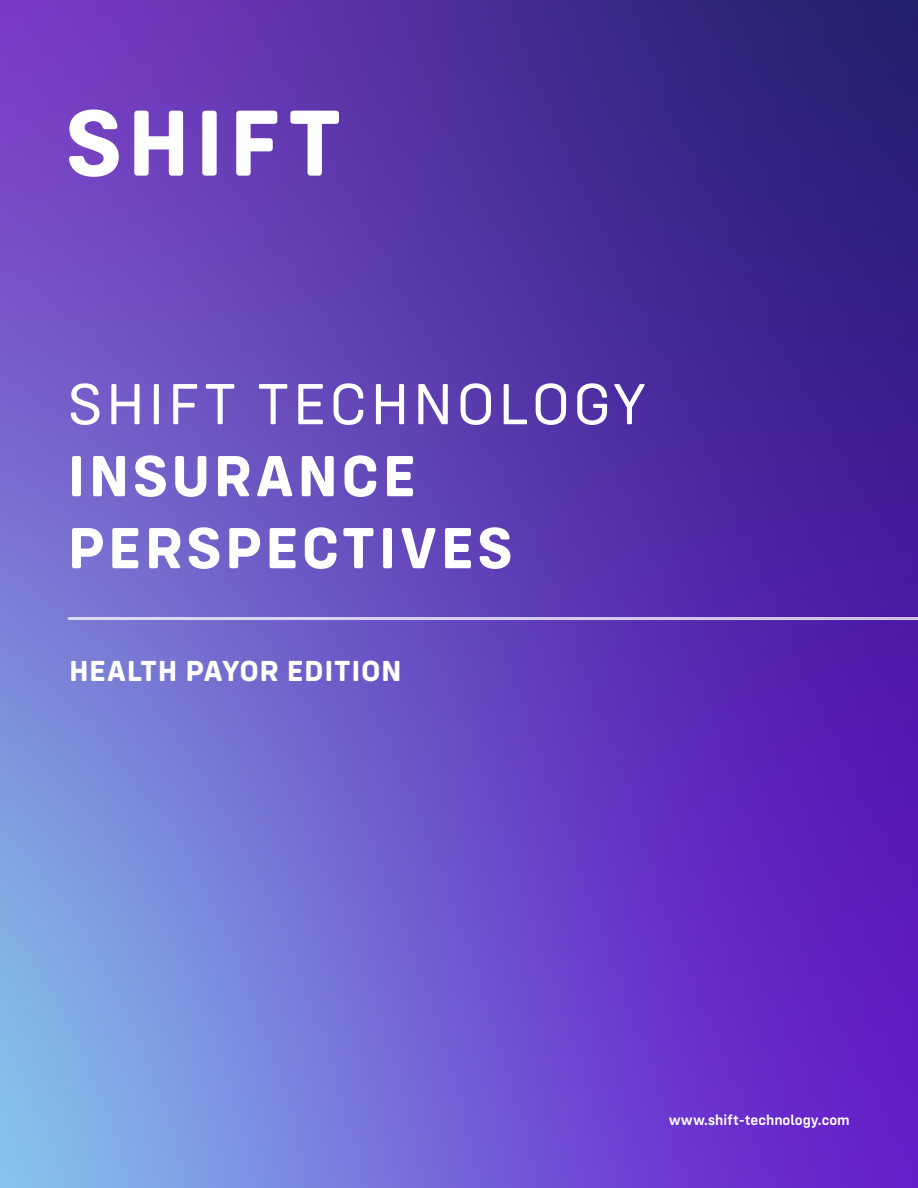
<style>
.page{position:relative;width:918px;height:1188px;background:#fff}
.page>*{position:absolute;margin:0;border:0;box-sizing:border-box;transform-origin:0 0}
.t1{font:700 60px/72px "Config Rounded";letter-spacing:.05em;color:#fff}
.t2{font:60px "Config Rounded";letter-spacing:.05em;color:#fff}
.t3{font:700 30px "Config Rounded";letter-spacing:.02em;color:#fff}
.t4{font:600 15px "Config Rounded";color:#fff}
</style>
<div class="page">
<img style="left:0;top:0;width:918px;height:1188px">
<svg style="left:69px;top:110px;width:270px;height:66px"></svg>
<hr style="left:69px;top:617px;width:849px;height:3px;background:#fff">
<h1 class="t2" style="left:68px;top:369px;width:581px">SHIFT TECHNOLOGY</h1>
<h1 class="t1" style="left:68px;top:439px;width:447px">INSURANCE<br>PERSPECTIVES</h1>
<h2 class="t3" style="left:69px;top:653px;width:334px">HEALTH PAYOR EDITION</h2>
<p class="t4" style="left:669px;top:1111px;width:182px">www.shift-technology.com</p>
</div>
